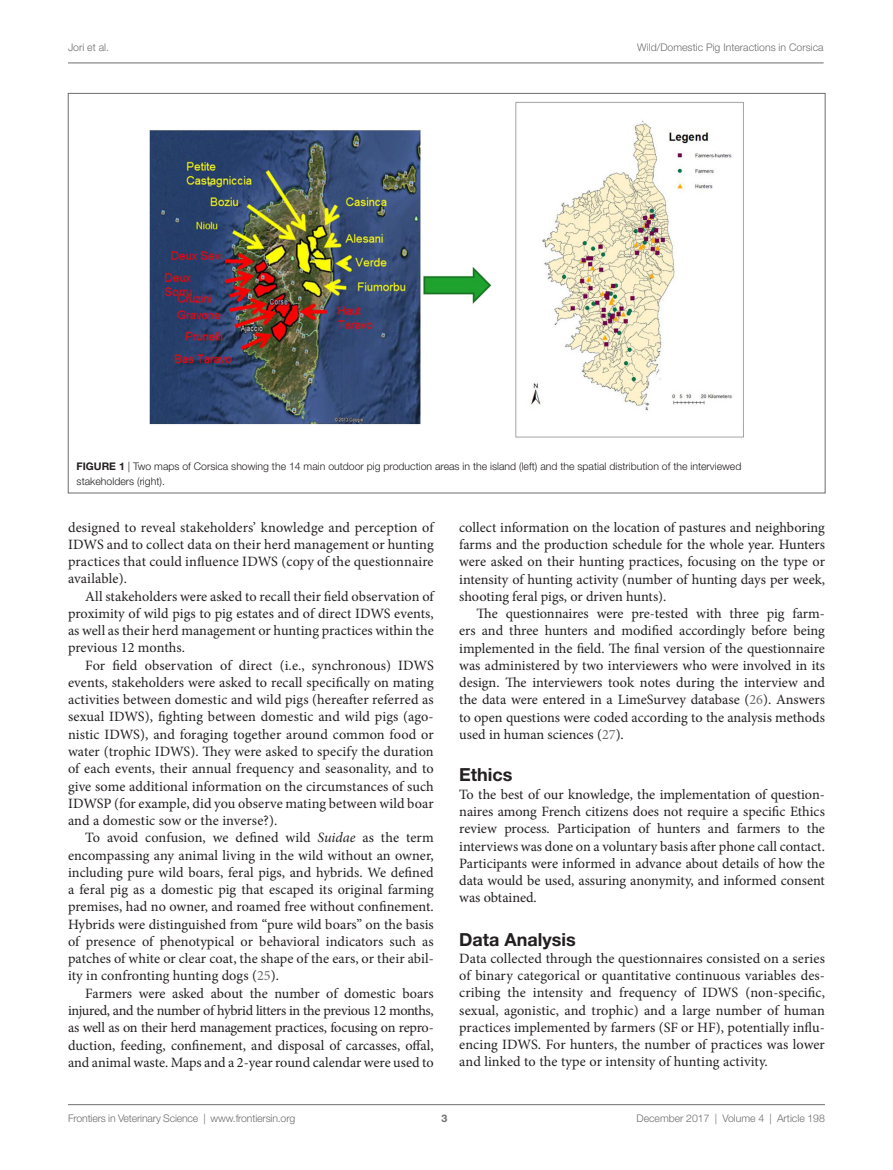
<style>
.page{position:relative;width:893px;height:1170px;background:#fff}
.page>*{position:absolute;margin:0;border:0;box-sizing:border-box;transform-origin:0 0}
.t1{font:700 18px "Helvetica Neue LT Std";color:#231f20}
.t2{font:14.25px/17.2px "Minion Pro";color:#231f20;text-align:justify}
.t3{font:300 10.5px/14.2px "Helvetica Neue LT Std";color:#231f20}
.t4{font:300 10.5px "Helvetica Neue LT Std";color:#6c6d70}
.t5{font:700 10.5px "Helvetica Neue LT Std";color:#6c6d70}
.s1{font-weight:700}
.s2{font-style:italic}
.s3{color:#6c6d70}
</style>
<div class="page">
<img style="left:149px;top:102px;width:595px;height:336px">
<hr style="left:68px;top:1104px;width:757px;height:1px;background:#6c6d70">
<hr style="left:68px;top:63px;width:755px;height:1px;background:#6c6d70">
<p class="t4" style="left:68px;top:41px;width:43px">Jori et al.</p>
<p class="t4" style="left:637px;top:41px;width:188px">Wild/Domestic Pig Interactions in Corsica</p>
<p class="t3" style="left:77px;top:459px;width:666px"><span class="s1">Figure 1</span> | Two maps of Corsica showing the 14 main outdoor pig production areas in the island (left) and the spatial distribution of the interviewed stakeholders (right).</p>
<p class="t2" style="left:68px;top:518px;width:367px">designed to reveal stakeholders’ knowledge and perception of IDWS and to collect data on their herd management or hunting practices that could influence IDWS (copy of the questionnaire available).</p>
<p class="t2" style="left:68px;top:587px;width:367px;text-indent:17px">All stakeholders were asked to recall their field observation of proximity of wild pigs to pig estates and of direct IDWS events, as well as their herd management or hunting practices within the previous 12 months.</p>
<p class="t2" style="left:68px;top:656px;width:367px;text-indent:17px">For field observation of direct (i.e., synchronous) IDWS events, stakeholders were asked to recall specifically on mating activities between domestic and wild pigs (hereafter referred as sexual IDWS), fighting between domestic and wild pigs (ago&shy;nistic IDWS), and foraging together around common food or water (trophic IDWS). They were asked to specify the duration of each events, their annual frequency and seasonality, and to give some additional information on the circumstances of such IDWSP (for example, did you observe mating between wild boar and a domestic sow or the inverse?).</p>
<p class="t2" style="left:68px;top:829px;width:367px;text-indent:17px">To avoid confusion, we defined wild <span class="s2">Suidae</span> as the term encompassing any animal living in the wild without an owner, including pure wild boars, feral pigs, and hybrids. We defined a feral pig as a domestic pig that escaped its original farming premises, had no owner, and roamed free without confinement.<br>Hybrids were distinguished from “pure wild boars” on the basis of presence of phenotypical or behavioral indicators such as patches of white or clear coat, the shape of the ears, or their abil&shy;ity in confronting hunting dogs (<span class="s3">25</span>).</p>
<p class="t2" style="left:68px;top:984px;width:367px;text-indent:17px">Farmers were asked about the number of domestic boars injured, and the number of hybrid litters in the previous 12 months, as well as on their herd management practices, focusing on repro&shy;duction, feeding, confinement, and disposal of carcasses, offal, and animal waste. Maps and a 2-year round calendar were used to</p>
<p class="t2" style="left:459px;top:518px;width:367px">collect information on the location of pastures and neighboring farms and the production schedule for the whole year. Hunters were asked on their hunting practices, focusing on the type or intensity of hunting activity (number of hunting days per week, shooting feral pigs, or driven hunts).</p>
<p class="t2" style="left:459px;top:605px;width:367px;text-indent:17px">The questionnaires were pre-tested with three pig farm&shy;ers and three hunters and modified accordingly before being implemented in the field. The final version of the questionnaire was administered by two interviewers who were involved in its design. The interviewers took notes during the interview and the data were entered in a LimeSurvey database (<span class="s3">26</span>). Answers to open questions were coded according to the analysis methods used in human sciences (<span class="s3">27</span>).</p>
<p class="t1" style="left:459px;top:763px;width:55px">Ethics</p>
<p class="t2" style="left:459px;top:785px;width:367px">To the best of our knowledge, the implementation of question&shy;naires among French citizens does not require a specific Ethics review process. Participation of hunters and farmers to the interviews was done on a voluntary basis after phone call contact.<br>Participants were informed in advance about details of how the data would be used, assuring anonymity, and informed consent was obtained.</p>
<p class="t1" style="left:459px;top:927px;width:118px">Data Analysis</p>
<p class="t2" style="left:459px;top:949px;width:367px">Data collected through the questionnaires consisted on a series of binary categorical or quantitative continuous variables des&shy;cribing the intensity and frequency of IDWS (non-specific, sexual, agonistic, and trophic) and a large number of human practices implemented by farmers (SF or HF), potentially influ&shy;encing IDWS. For hunters, the number of practices was lower and linked to the type or intensity of hunting activity.</p>
<p class="t4" style="left:68px;top:1111px;width:229px">Frontiers in Veterinary Science | www.frontiersin.org</p>
<p class="t4" style="left:636px;top:1111px;width:190px">December 2017 | Volume 4 | Article 198</p>
<p class="t5" style="left:441px;top:1111px;width:7px">3</p>
</div>
